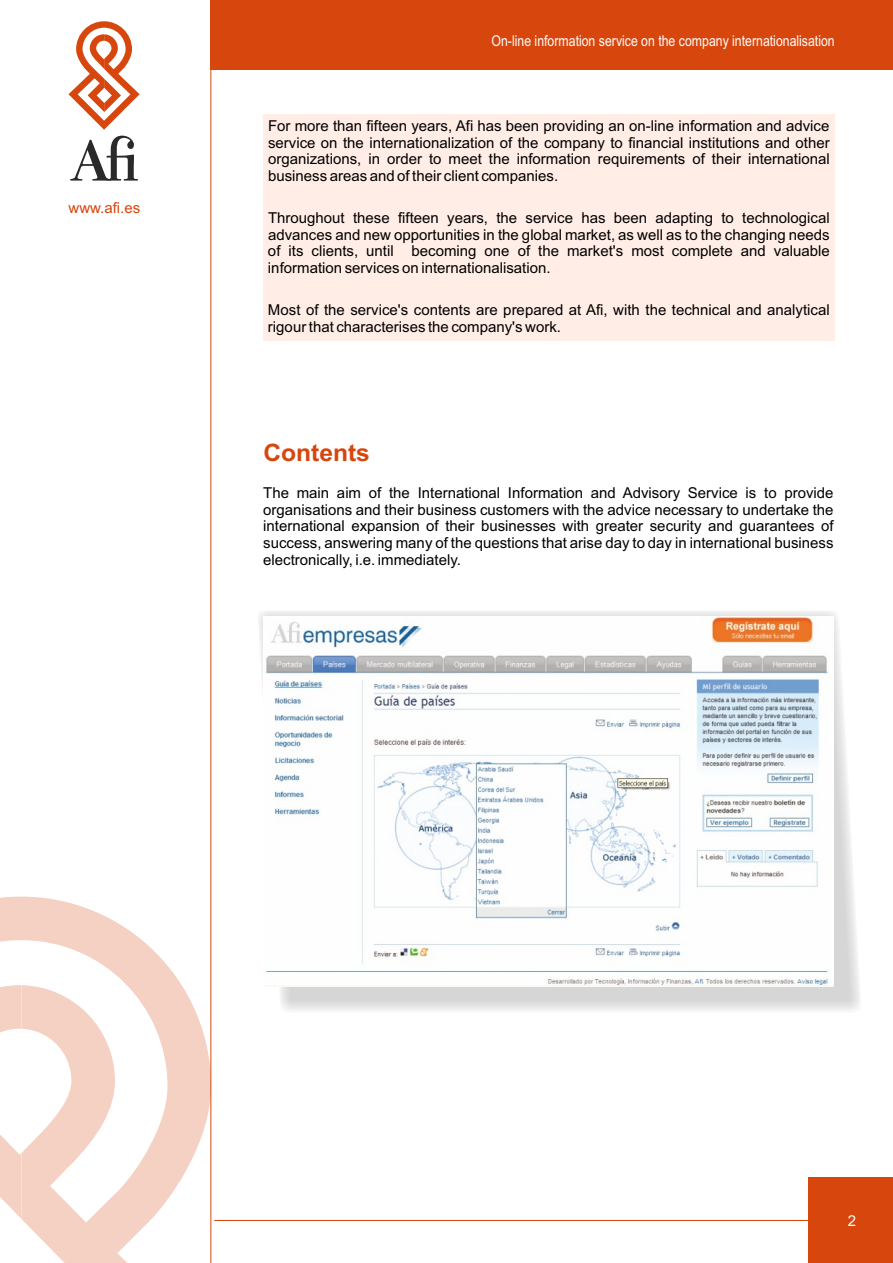
<style>
.page{position:relative;width:893px;height:1263px;background:#fff}
.page>*{position:absolute;margin:0;border:0;box-sizing:border-box;transform-origin:0 0}
.t1{font:700 24px "Arial";color:#d7460d}
.t2{font:15px/16.8px "Arial";color:#000;text-align:justify}
.t3{font:15px "Arial Narrow";color:#fefefe}
.t4{font:15px "Arial";color:#d7460d}
.t5{font:15px "Arial";color:#fefefe}
</style>
<div class="page">
<div style="left:211px;top:0;width:682px;height:69px;background:#d7460d"></div>
<div style="left:263px;top:114px;width:571px;height:227px;background:#ffede6"></div>
<div style="left:808px;top:1178px;width:85px;height:85px;background:#d7460d"></div>
<hr style="left:214px;top:1220px;width:600px;height:1px;background:#d7460d">
<hr style="left:211px;top:0;width:1px;height:1263px;background:#d7460d">
<svg style="left:259px;top:611px;width:601px;height:400px"></svg>
<img style="left:263px;top:616px;width:570px;height:370px">
<svg style="left:0;top:896px;width:263px;height:367px"></svg>
<svg style="left:70px;top:136px;width:68px;height:45px"></svg>
<svg style="left:69px;top:21px;width:71px;height:109px"></svg>
<p class="t4" style="left:68px;top:202px;width:73px">www.afi.es</p>
<p class="t3" style="left:492px;top:35px;width:345px">On-line information service on the company internationalisation</p>
<p class="t2" style="left:268px;top:119px;width:563px">For more than fifteen years, Afi has been providing an on-line information and advice service on the internationalization of the company to financial institutions and other organizations, in order to meet the information requirements of their international business areas and of their client companies.</p>
<p class="t2" style="left:268px;top:211px;width:563px">Throughout these fifteen years, the service has been adapting to technological advances and new opportunities in the global market, as well as to the changing needs of its clients, until becoming one of the market's most complete and valuable information services on internationalisation.</p>
<p class="t2" style="left:268px;top:303px;width:563px">Most of the service's contents are prepared at Afi, with the technical and analytical rigour that characterises the company's work.</p>
<h1 class="t1" style="left:263px;top:443px;width:108px">Contents</h1>
<p class="t2" style="left:263px;top:485px;width:572px">The main aim of the International Information and Advisory Service is to provide organisations and their business customers with the advice necessary to undertake the international expansion of their businesses with greater security and guarantees of success, answering many of the questions that arise day to day in international business electronically, i.e. immediately.</p>
<p class="t5" style="left:848px;top:1215px;width:10px">2</p>
</div>
